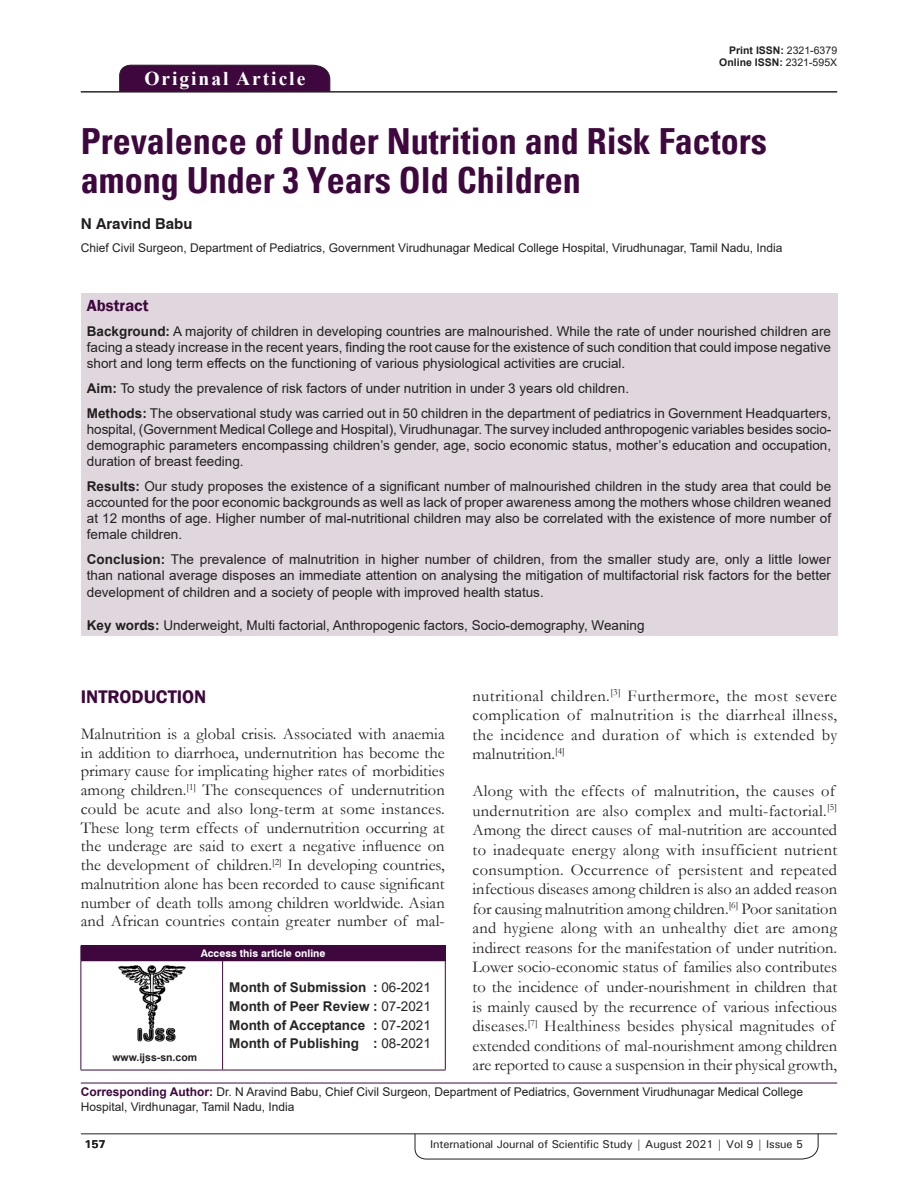
<style>
.page{position:relative;width:918px;height:1188px;background:#fff}
.page>*{position:absolute;margin:0;border:0;box-sizing:border-box;transform-origin:0 0}
.AT{font:700 condensed 36px/39px "Univers";color:#3e083e}
.AH{font:700 19.5px "Times New Roman";letter-spacing:.1em;color:#fff}
.t1{font:600 18.75px "Franklin Gothic";color:#3e083e}
.TX{font:16.5px/19.6px "Garamond";color:#231f20;text-align:justify}
.ABSH{font:600 16.5px "Franklin Gothic";color:#3e083e}
.AU{font:700 15px "Swiss 721 BT";color:#231f20}
.ABS{font:13.5px/16.2px "Arial";color:#231f20;text-align:justify}
.HIS{font:700 13.5px/18.8px "Arial";color:#282526;text-align:justify}
.KWD{font:13.5px "Arial";color:#231f20}
.ADD{font:12px/14.4px "Arial";color:#231f20}
.AFF{font:12px "Arial";color:#231f20}
.t2{font:500 11.25px "Univers";letter-spacing:-.01em;color:#231f20}
.t3{font:700 11.25px "Univers";color:#231f20}
.DOI{font:700 10.5px "Arial";color:#231f20}
.AAO{font:700 10.5px "Swiss 721 BT";color:#fff}
.Web{font:700 10.5px "Arial";color:#231f20}
.s1{font-weight:400}
.s2{font-weight:700}
.s3{font-weight:700;color:#3e083e}
</style>
<div class="page">
<svg style="left:415px;top:1133px;width:404px;height:26px"></svg>
<hr style="left:81px;top:1134px;width:756px;height:1px;background:#231f20">
<div style="left:119px;top:65px;width:211px;height:26px;background:#3e083e"></div>
<hr style="left:81px;top:91px;width:756px;height:1px;background:#231f20">
<div style="left:81px;top:293px;width:756px;height:343px;background:#e0d7de"></div>
<div style="left:81px;top:946px;width:364px;height:15px;background:#3e083e"></div>
<svg style="left:445px;top:946px;width:1px;height:14px"></svg>
<hr style="left:81px;top:961px;width:1px;height:109px;background:#3e083e">
<hr style="left:223px;top:960px;width:223px;height:1px;background:#3e083e">
<hr style="left:222px;top:961px;width:1px;height:109px;background:#3e083e">
<hr style="left:445px;top:961px;width:1px;height:109px;background:#3e083e">
<hr style="left:223px;top:1070px;width:223px;height:1px;background:#3e083e">
<hr style="left:81px;top:1070px;width:142px;height:1px;background:#3e083e">
<img style="left:118px;top:965px;width:68px;height:76px">
<hr style="left:81px;top:1083px;width:756px;height:1px;background:#3e083e">
<p class="AH" style="left:144px;top:65px;width:162px">Original Article</p>
<p class="DOI" style="left:729px;top:42px;width:109px">Print ISSN: <span class="s1">2321-6379</span></p>
<p class="DOI" style="left:719px;top:55px;width:119px">Online ISSN: <span class="s1">2321-595X</span></p>
<p class="AT" style="left:81px;top:122px;width:687px">Prevalence of Under Nutrition and Risk Factors among Under 3 Years Old Children</p>
<p class="AU" style="left:81px;top:213px;width:113px">N Aravind Babu</p>
<p class="AFF" style="left:81px;top:240px;width:703px">Chief Civil Surgeon, Department of Pediatrics, Government Virudhunagar Medical College Hospital, Virudhunagar, Tamil Nadu, India</p>
<p class="ABSH" style="left:87px;top:295px;width:63px">Abstract</p>
<p class="ABS" style="left:87px;top:323px;width:746px"><span class="s2">Background:</span> A majority of children in developing countries are malnourished. While the rate of under nourished children are facing a steady increase in the recent years, finding the root cause for the existence of such condition that could impose negative short and long term effects on the functioning of various physiological activities are crucial.</p>
<p class="ABS" style="left:87px;top:380px;width:544px"><span class="s2">Aim:</span> To study the prevalence of risk factors of under nutrition in under 3 years old children.</p>
<p class="ABS" style="left:87px;top:405px;width:746px"><span class="s2">Methods:</span> The observational study was carried out in 50 children in the department of pediatrics in Government Headquarters, hospital, (Government Medical College and Hospital), Virudhunagar. The survey included anthropogenic variables besides socio&shy;demographic parameters encompassing children’s gender, age, socio economic status, mother’s education and occupation, duration of breast feeding.</p>
<p class="ABS" style="left:87px;top:478px;width:746px"><span class="s2">Results:</span> Our study proposes the existence of a significant number of malnourished children in the study area that could be accounted for the poor economic backgrounds as well as lack of proper awareness among the mothers whose children weaned at 12 months of age. Higher number of mal-nutritional children may also be correlated with the existence of more number of female children.</p>
<p class="ABS" style="left:87px;top:551px;width:746px"><span class="s2">Conclusion:</span> The prevalence of malnutrition in higher number of children, from the smaller study are, only a little lower than national average disposes an immediate attention on analysing the mitigation of multifactorial risk factors for the better development of children and a society of people with improved health status.</p>
<p class="KWD" style="left:87px;top:616px;width:559px"><span class="s2">Key words:</span> Underweight, Multi factorial, Anthropogenic factors, Socio-demography, Weaning</p>
<p class="TX" style="left:473px;top:685px;width:366px">nutritional children.<sup>[3]</sup> Furthermore, the most severe complication of malnutrition is the diarrheal illness, the incidence and duration of which is extended by malnutrition.<sup>[4]</sup></p>
<p class="TX" style="left:473px;top:781px;width:366px;text-align:left">Along with the effects of malnutrition, the causes of undernutrition are also complex and multi-factorial.<sup>[5] </sup>Among the direct causes of mal-nutrition are accounted to inadequate energy along with insufficient nutrient consumption. Occurrence of persistent and repeated infectious diseases among children is also an added reason for causing malnutrition among children.<sup>[6]</sup> Poor sanitation and hygiene along with an unhealthy diet are among indirect reasons for the manifestation of under nutrition.<br>Lower socio-economic status of families also contributes to the incidence of under-nourishment in children that is mainly caused by the recurrence of various infectious diseases.<sup>[7]</sup> Healthiness besides physical magnitudes of extended conditions of mal-nourishment among children are reported to cause a suspension in their physical growth,</p>
<h1 class="t1" style="left:81px;top:685px;width:127px">INTRODUCTION</h1>
<p class="TX" style="left:81px;top:724px;width:365px;line-height:18.8px">Malnutrition is a global crisis. Associated with anaemia in addition to diarrhoea, undernutrition has become the primary cause for implicating higher rates of morbidities among children.<sup>[1]</sup> The consequences of undernutrition could be acute and also long-term at some instances.<br>These long term effects of undernutrition occurring at the underage are said to exert a negative influence on the development of children.<sup>[2]</sup> In developing countries, malnutrition alone has been recorded to cause significant number of death tolls among children worldwide. Asian and African countries contain greater number of mal-</p>
<p class="AAO" style="left:201px;top:946px;width:126px">Access this article online</p>
<p class="HIS" style="left:229px;top:978px;width:203px">Month of Submission : <span class="s1">06-2021<br></span>Month of Peer Review : <span class="s1">07-2021<br></span>Month of Acceptance : <span class="s1">07-2021<br></span>Month of Publishing : <span class="s1">08-2021</span></p>
<p class="ADD" style="left:81px;top:1085px;width:724px"><span class="s3">Corresponding Author:</span> Dr. N Aravind Babu, Chief Civil Surgeon, Department of Pediatrics, Government Virudhunagar Medical College<br>Hospital, Virdhunagar, Tamil Nadu, India</p>
<p class="Web" style="left:112px;top:1050px;width:86px">www.ijss-sn.com</p>
<p class="t3" style="left:84px;top:1137px;width:23px">157</p>
<p class="t2" style="left:430px;top:1137px;width:375px">International Journal of Scientific Study | August 2021 | Vol 9 | Issue 5</p>
</div>
